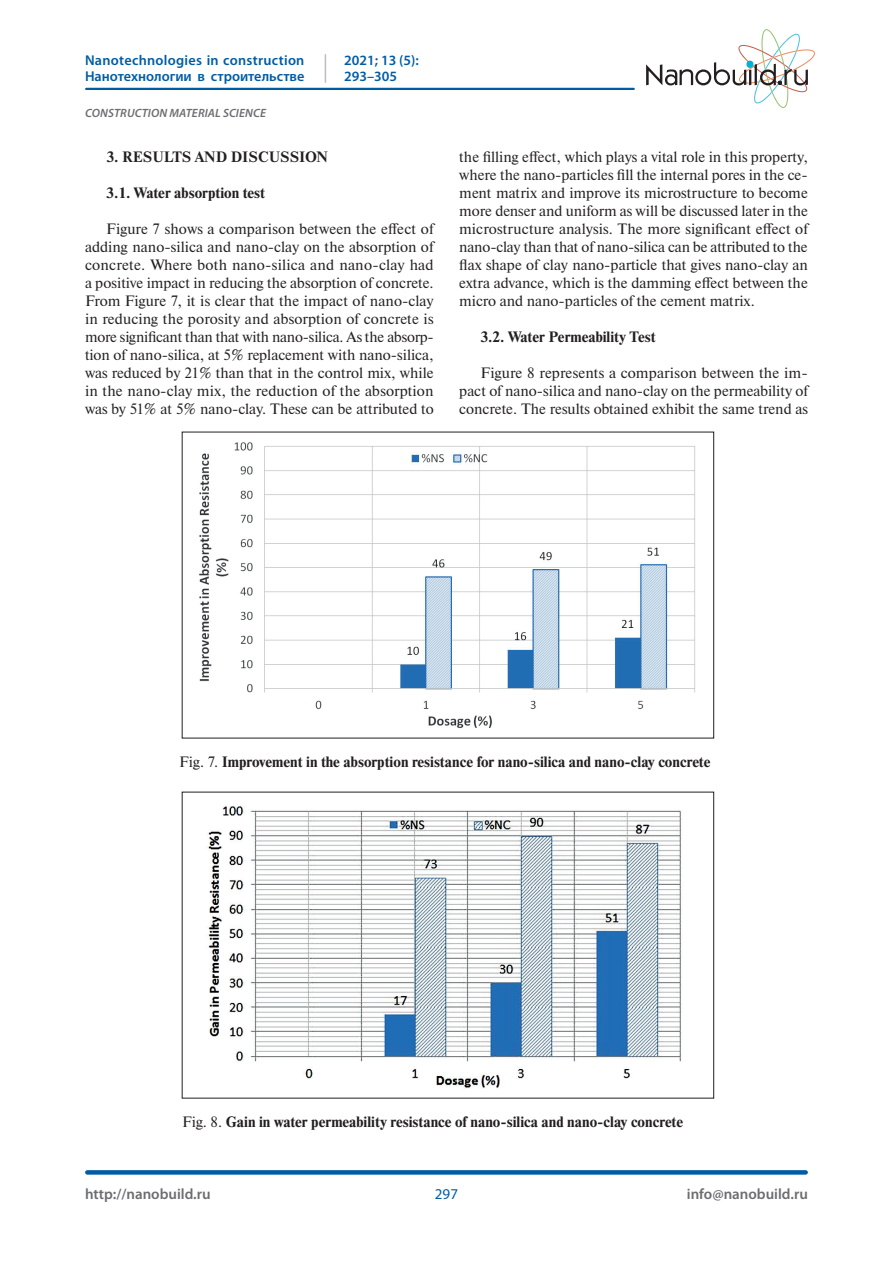
<style>
.page{position:relative;width:893px;height:1263px;background:#fff}
.page>*{position:absolute;margin:0;border:0;box-sizing:border-box;transform-origin:0 0}
.t1{font:15px/18px "Newton";color:#231f20;text-align:justify}
.t2{font:700 15px "Newton";color:#231f20}
.t3{font:600 15px "Myriad Pro";color:#6c6d70}
.t4{font:15px "Myriad Pro";color:#015ca3}
.t5{font:600 14.25px/16.5px "Myriad Pro";letter-spacing:.005em;color:#015ca3}
.t6{font:italic 600 12px "Myriad Pro";letter-spacing:.01em;color:#6c6d70}
.s1{font-weight:400}
</style>
<div class="page">
<svg style="left:646px;top:29px;width:169px;height:79px"></svg>
<hr style="left:86px;top:88px;width:548px;height:2px;background:#015ca3">
<div style="left:87px;top:1170px;width:719px;height:5px;background:#015ca3"></div>
<svg style="left:325px;top:55px;width:1px;height:27px"></svg>
<img style="left:199px;top:442px;width:497px;height:286px">
<img style="left:207px;top:806px;width:474px;height:282px">
<p class="t5" style="left:85px;top:51px;width:221px">Nanotechnologies in construction<br>Нанотехнологии в строительстве</p>
<p class="t5" style="left:344px;top:51px;width:76px">2021; 13 (5):<br>293–305</p>
<p class="t6" style="left:85px;top:105px;width:182px">CONSTRUCTION MATERIAL SCIENCE</p>
<p class="t2" style="left:106px;top:148px;width:223px">3. RESULTS AND DISCUSSION</p>
<p class="t2" style="left:106px;top:184px;width:160px">3.1. Water absorption test</p>
<p class="t1" style="left:85px;top:219px;width:350px;text-indent:21px">Figure 7 shows a comparison between the effect of adding nano-silica and nano-clay on the absorption of concrete. Where both nano-silica and nano-clay had a positive impact in reducing the absorption of concrete.<br>From Figure 7, it is clear that the impact of nano-clay in reducing the porosity and absorption of concrete is more significant than that with nano-silica. As the absorp&shy;tion of nano-silica, at 5% replacement with nano-silica, was reduced by 21% than that in the control mix, while in the nano-clay mix, the reduction of the absorption was by 51% at 5% nano-clay. These can be attributed to</p>
<p class="t1" style="left:459px;top:147px;width:350px">the filling effect, which plays a vital role in this property, where the nano-particles fill the internal pores in the ce&shy;ment matrix and improve its microstructure to become more denser and uniform as will be discussed later in the microstructure analysis. The more significant effect of nano-clay than that of nano-silica can be attributed to the flax shape of clay nano-particle that gives nano-clay an extra advance, which is the damming effect between the micro and nano-particles of the cement matrix.</p>
<p class="t2" style="left:480px;top:328px;width:177px">3.2. Water Permeability Test</p>
<p class="t1" style="left:459px;top:363px;width:350px;text-indent:21px">Figure 8 represents a comparison between the im&shy;pact of nano-silica and nano-clay on the permeability of concrete. The results obtained exhibit the same trend as</p>
<p class="t2" style="left:179px;top:752px;width:533px"><span class="s1">Fig. 7.</span> Improvement in the absorption resistance for nano-silica and nano-clay concrete</p>
<p class="t2" style="left:182px;top:1112px;width:503px"><span class="s1">Fig. 8.</span> Gain in water permeability resistance of nano-silica and nano-clay concrete</p>
<p class="t3" style="left:85px;top:1184px;width:127px">http://nanobuild.ru</p>
<p class="t3" style="left:687px;top:1184px;width:123px">info@nanobuild.ru</p>
<p class="t4" style="left:435px;top:1185px;width:25px">297</p>
</div>
